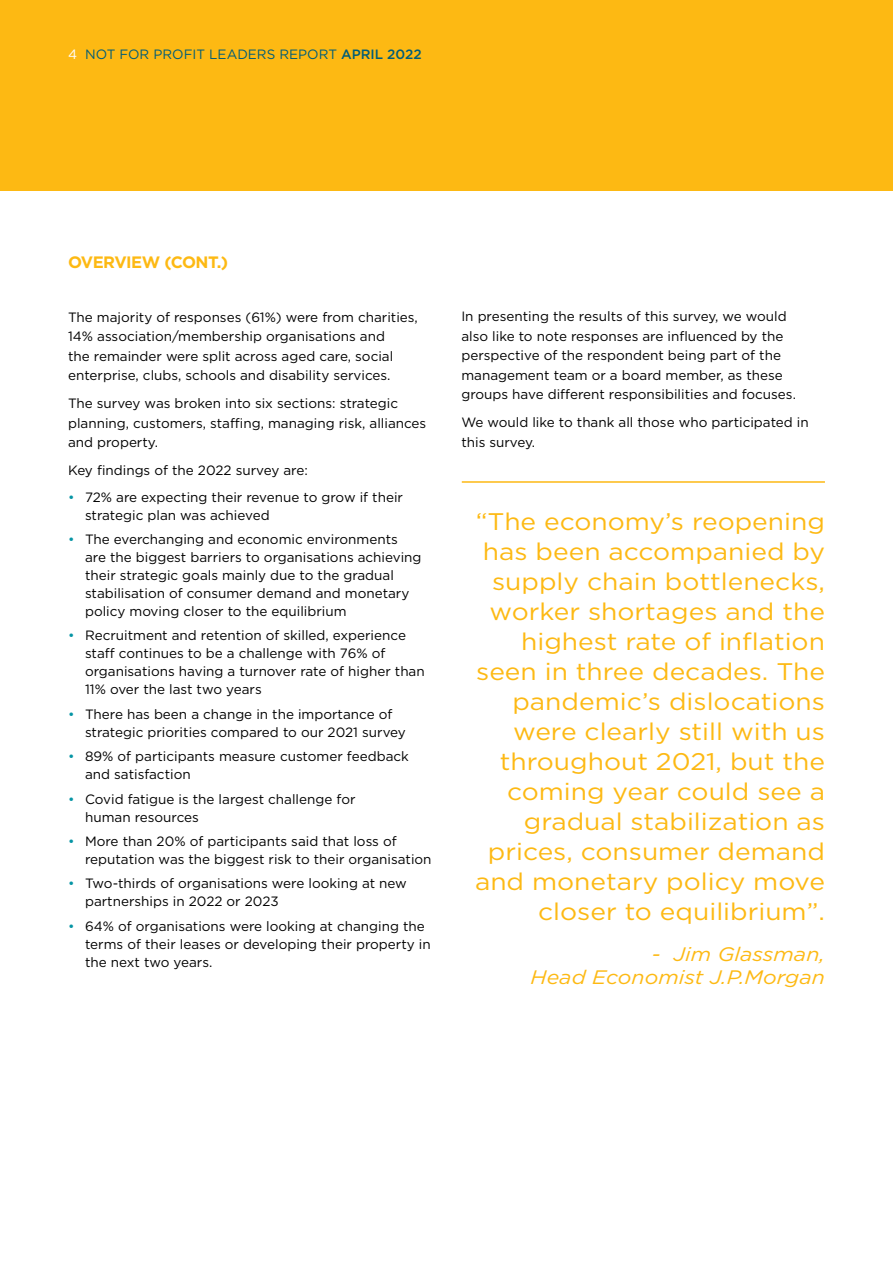
<style>
.page{position:relative;width:893px;height:1263px;background:#fff}
.page>*{position:absolute;margin:0;border:0;box-sizing:border-box;transform-origin:0 0}
.t1{font:24px/30px "Gotham";color:#fdb913;text-align:right;scale:1.1 1}
.t2{font:italic 19.5px/23.4px "Gotham";color:#fdb913;text-align:right;scale:1.1 1}
.t3{font:700 16.5px "Gotham";letter-spacing:-.03em;color:#fdb913}
.t4{font:13.5px/18px "Gotham";color:#000}
.t5{font:13.5px "Gotham";color:#005d77}
.s1{color:#fff}
.s2{font-weight:500}
.s3{color:#0695a5}
</style>
<div class="page">
<div style="left:0;top:0;width:893px;height:190px;background:#fdb913"></div>
<hr style="left:462px;top:481px;width:363px;height:2px;background:#fdb913">
<p class="t5" style="left:68px;top:46px;width:355px"><span class="s1">4</span> NOT FOR PROFIT LEADERS REPORT <span class="s2">APRIL 2022</span></p>
<p class="t3" style="left:68px;top:252px;width:162px">OVERVIEW (CONT.)</p>
<p class="t4" style="left:68px;top:307px;width:351px;line-height:19.5px">The majority of responses (61%) were from charities, 14% association/membership organisations and<br>the remainder were split across aged care, social enterprise, clubs, schools and disability services.</p>
<p class="t4" style="left:68px;top:393px;width:360px;line-height:19.5px">The survey was broken into six sections: strategic planning, customers, staffing, managing risk, alliances and property.</p>
<p class="t4" style="left:68px;top:461px;width:241px">Key findings of the 2022 survey are:</p>
<p class="t4" style="left:85px;top:488px;width:319px;text-indent:-17px"><span class="s3">•</span> 72% are expecting their revenue to grow if their strategic plan was achieved</p>
<p class="t4" style="left:85px;top:530px;width:338px;text-indent:-17px"><span class="s3">•</span> The everchanging and economic environments are the biggest barriers to organisations achieving their strategic goals mainly due to the gradual stabilisation of consumer demand and monetary policy moving closer to the equilibrium</p>
<p class="t4" style="left:85px;top:626px;width:341px;text-indent:-17px"><span class="s3">•</span> Recruitment and retention of skilled, experience staff continues to be a challenge with 76% of organisations having a turnover rate of higher than 11% over the last two years</p>
<p class="t4" style="left:85px;top:705px;width:322px;text-indent:-17px"><span class="s3">•</span> There has been a change in the importance of strategic priorities compared to our 2021 survey</p>
<p class="t4" style="left:85px;top:747px;width:325px;text-indent:-17px"><span class="s3">•</span> 89% of participants measure customer feedback and satisfaction</p>
<p class="t4" style="left:85px;top:789px;width:272px;text-indent:-17px"><span class="s3">•</span> Covid fatigue is the largest challenge for human resources</p>
<p class="t4" style="left:85px;top:832px;width:348px;text-indent:-17px"><span class="s3">•</span> More than 20% of participants said that loss of reputation was the biggest risk to their organisation</p>
<p class="t4" style="left:85px;top:874px;width:323px;text-indent:-17px"><span class="s3">•</span> Two-thirds of organisations were looking at new partnerships in 2022 or 2023</p>
<p class="t4" style="left:85px;top:917px;width:347px;text-indent:-17px"><span class="s3">•</span> 64% of organisations were looking at changing the terms of their leases or developing their property in the next two years.</p>
<p class="t4" style="left:461px;top:306px;width:336px;line-height:19.5px">In presenting the results of this survey, we would also like to note responses are influenced by the perspective of the respondent being part of the management team or a board member, as these groups have different responsibilities and focuses.</p>
<p class="t4" style="left:461px;top:412px;width:349px;line-height:19.5px">We would like to thank all those who participated in this survey.</p>
<p class="t1" style="left:475px;top:506px;width:320px">“The economy’s reopening has been accompanied by supply chain bottlenecks, worker shortages and the highest rate of inflation seen in three decades. The pandemic’s dislocations were clearly still with us throughout 2021, but the coming year could see a gradual stabilization as prices, consumer demand and monetary policy move closer to equilibrium”.</p>
<h2 class="t2" style="left:530px;top:942px;width:269px">- Jim Glassman,<br>Head Economist J.P.Morgan</h2>
</div>
